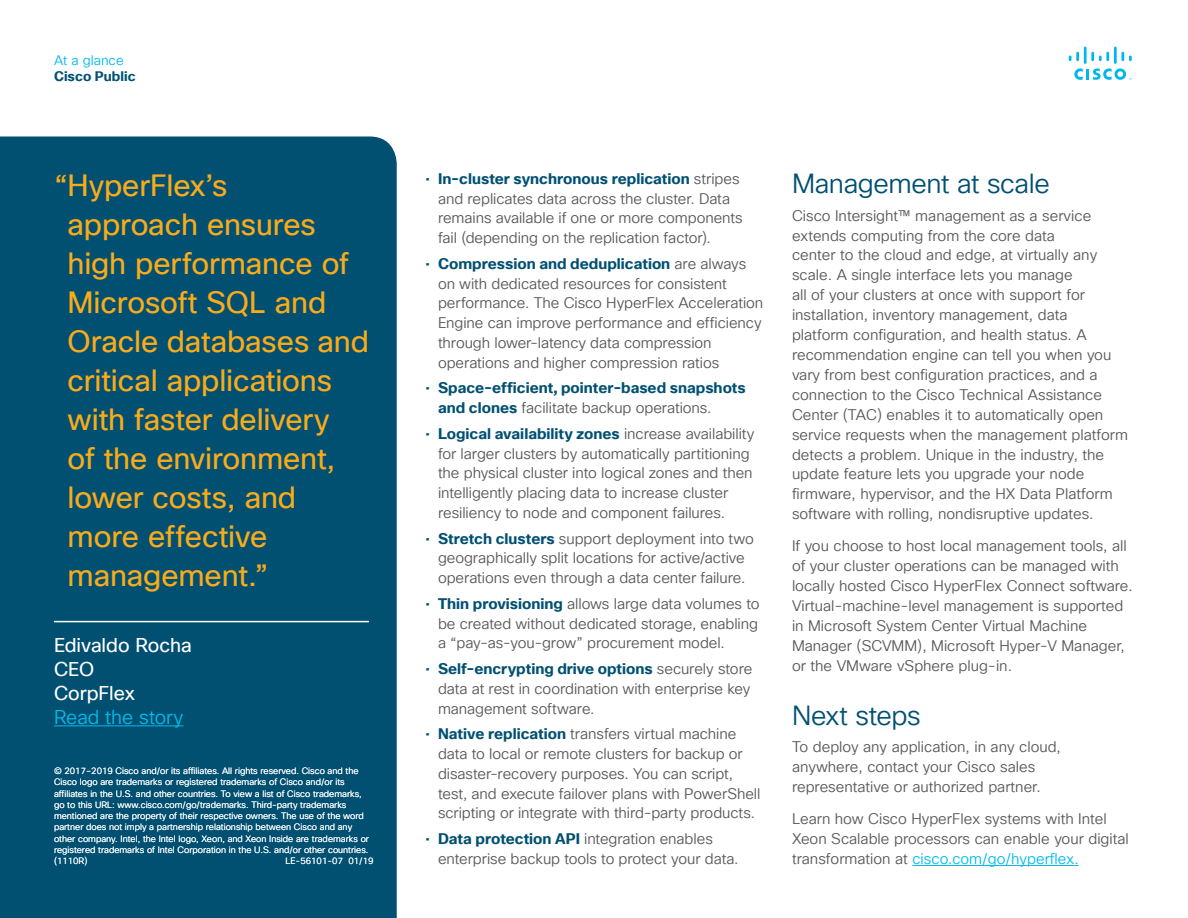
<style>
.page{position:relative;width:1188px;height:918px;background:#fff}
.page>*{position:absolute;margin:0;border:0;box-sizing:border-box;transform-origin:0 0}
.Pull_Quote_Body{font:30px/39px "Cisco Sans TT";letter-spacing:-.005em;color:#faab1a}
.Subhead2_Indigo{font:27px "Cisco Sans TT Light";letter-spacing:-.015em;color:#015072}
.Pull_Quote_Author_Ti{font:19.5px/24px "Cisco Sans TT Light";color:#01bcec}
.Pull_Quote_Author_Na{font:19.5px "Cisco Sans TT";letter-spacing:-.005em;color:#fff}
.Body{font:15px/20px "Cisco Sans TT Light";color:#57585a}
.t1{font:700 15px/19.8px "Cisco Sans TT";color:#015072}
.t2{font:700 13.5px "Cisco Sans TT";color:#015072}
.t3{font:13.5px "Cisco Sans TT Light";color:#01bcec}
.Footer_white{font:9px/11.2px "Cisco Sans TT Light";color:#fff}
.s1{font-family:"Cisco Sans TT";color:#fff}
.s2{font-family:"Cisco Sans TT";color:#015072}
.s3{font-family:"Cisco Sans TT";font-weight:700;color:#015072}
.s4{font-weight:400}
.s5{font-family:"Cisco Sans TT Light";font-weight:400;color:#57585a}
.s6{color:#01bcec}
</style>
<div class="page">
<svg style="left:1069px;top:52px;width:10px;height:9px"></svg>
<hr style="left:1084px;top:47px;width:3px;height:17px;background:#00b6ef">
<svg style="left:1091px;top:52px;width:18px;height:9px"></svg>
<hr style="left:1114px;top:47px;width:3px;height:17px;background:#00b6ef">
<svg style="left:1121px;top:52px;width:11px;height:9px"></svg>
<svg style="left:1074px;top:68px;width:58px;height:12px"></svg>
<div style="left:0;top:136px;width:397px;height:782px;background:#015072"></div>
<hr style="left:912px;top:865px;width:167px;height:1px;background:#01bcec">
<hr style="left:54px;top:621px;width:315px;height:1px;background:#fff">
<hr style="left:54px;top:726px;width:129px;height:1px;background:#01bcec">
<p class="t3" style="left:54px;top:51px;width:71px">At a glance</p>
<p class="t2" style="left:54px;top:67px;width:83px">Cisco Public</p>
<p class="Pull_Quote_Body" style="left:68px;top:167px;width:303px;text-indent:-14px">“HyperFlex’s<br>approach ensures high performance of<br>Microsoft SQL and<br>Oracle databases and critical applications with faster delivery<br>of the environment, lower costs, and more effective management.”</p>
<p class="Pull_Quote_Author_Na" style="left:54px;top:633px;width:139px">Edivaldo Rocha</p>
<p class="Pull_Quote_Author_Ti" style="left:54px;top:658px;width:131px"><span class="s1">CEO<br>CorpFlex<br></span>Read the story</p>
<p class="Footer_white" style="left:54px;top:766px;width:317px">© 2017–2019 Cisco and/or its affiliates. All rights reserved. Cisco and the Cisco logo are trademarks or registered trademarks of Cisco and/or its affiliates in the U.S. and other countries. To view a list of Cisco trademarks, go to this URL: www.cisco.com/go/trademarks. Third-party trademarks mentioned are the property of their respective owners. The use of the word partner does not imply a partnership relationship between Cisco and any other company. Intel, the Intel logo, Xeon, and Xeon Inside are trademarks or registered trademarks of Intel Corporation in the U.S. and/or other countries. (1110R)</p>
<p class="Footer_white" style="left:286px;top:856px;width:89px">LE-56101-07 01/19</p>
<p class="Body" style="left:438px;top:169px;width:306px;text-indent:-13px"><span class="s2">•</span> <span class="s3">In-cluster synchronous replication</span> stripes and replicates data across the cluster. Data remains available if one or more components fail (depending on the replication factor).</p>
<p class="Body" style="left:438px;top:254px;width:327px;text-indent:-13px"><span class="s2">•</span> <span class="s3">Compression and deduplication</span> are always on with dedicated resources for consistent performance. The Cisco HyperFlex Acceleration Engine can improve performance and efficiency through lower-latency data compression operations and higher compression ratios</p>
<p class="t1" style="left:438px;top:378px;width:309px;text-indent:-13px"><span class="s4">•</span> Space-efficient, pointer-based snapshots and clones <span class="s5">facilitate backup operations.</span></p>
<p class="Body" style="left:438px;top:424px;width:318px;text-indent:-13px"><span class="s2">•</span> <span class="s3">Logical availability zones</span> increase availability for larger clusters by automatically partitioning the physical cluster into logical zones and then intelligently placing data to increase cluster resiliency to node and component failures.</p>
<p class="Body" style="left:425px;top:529px;width:330px;text-align:center"><span class="s2">•</span> <span class="s3">Stretch clusters</span> support deployment into two geographically split locations for active/active operations even through a data center failure.</p>
<p class="Body" style="left:438px;top:594px;width:323px;text-align:justify;text-indent:-13px"><span class="s2">•</span> <span class="s3">Thin provisioning</span> allows large data volumes to be created without dedicated storage, enabling a “pay-as-you-grow” procurement model.</p>
<p class="Body" style="left:438px;top:659px;width:316px;text-indent:-13px"><span class="s2">•</span> <span class="s3">Self-encrypting drive options</span> securely store data at rest in coordination with enterprise key management software.</p>
<p class="Body" style="left:438px;top:725px;width:324px;text-indent:-13px"><span class="s2">•</span> <span class="s3">Native replication</span> transfers virtual machine data to local or remote clusters for backup or disaster-recovery purposes. You can script, test, and execute failover plans with PowerShell scripting or integrate with third-party products.</p>
<p class="Body" style="left:438px;top:830px;width:302px;text-indent:-13px"><span class="s2">•</span> <span class="s3">Data protection API</span> integration enables enterprise backup tools to protect your data.</p>
<p class="Subhead2_Indigo" style="left:792px;top:166px;width:259px">Management at scale</p>
<p class="Body" style="left:792px;top:206px;width:338px">Cisco Intersight™ management as a service extends computing from the core data<br>center to the cloud and edge, at virtually any scale. A single interface lets you manage<br>all of your clusters at once with support for installation, inventory management, data<br>platform configuration, and health status. A recommendation engine can tell you when you vary from best configuration practices, and a connection to the Cisco Technical Assistance Center (TAC) enables it to automatically open service requests when the management platform detects a problem. Unique in the industry, the update feature lets you upgrade your node firmware, hypervisor, and the HX Data Platform software with rolling, nondisruptive updates.</p>
<p class="Body" style="left:792px;top:536px;width:342px">If you choose to host local management tools, all of your cluster operations can be managed with locally hosted Cisco HyperFlex Connect software.<br>Virtual-machine-level management is supported in Microsoft System Center Virtual Machine Manager (SCVMM), Microsoft Hyper-V Manager, or the VMware vSphere plug-in.</p>
<p class="Subhead2_Indigo" style="left:792px;top:698px;width:130px">Next steps</p>
<p class="Body" style="left:792px;top:738px;width:270px">To deploy any application, in any cloud, anywhere, contact your Cisco sales representative or authorized partner.</p>
<p class="Body" style="left:792px;top:809px;width:338px">Learn how Cisco HyperFlex systems with Intel<br>Xeon Scalable processors can enable your digital transformation at <span class="s6">cisco.com/go/hyperflex.</span></p>
</div>
